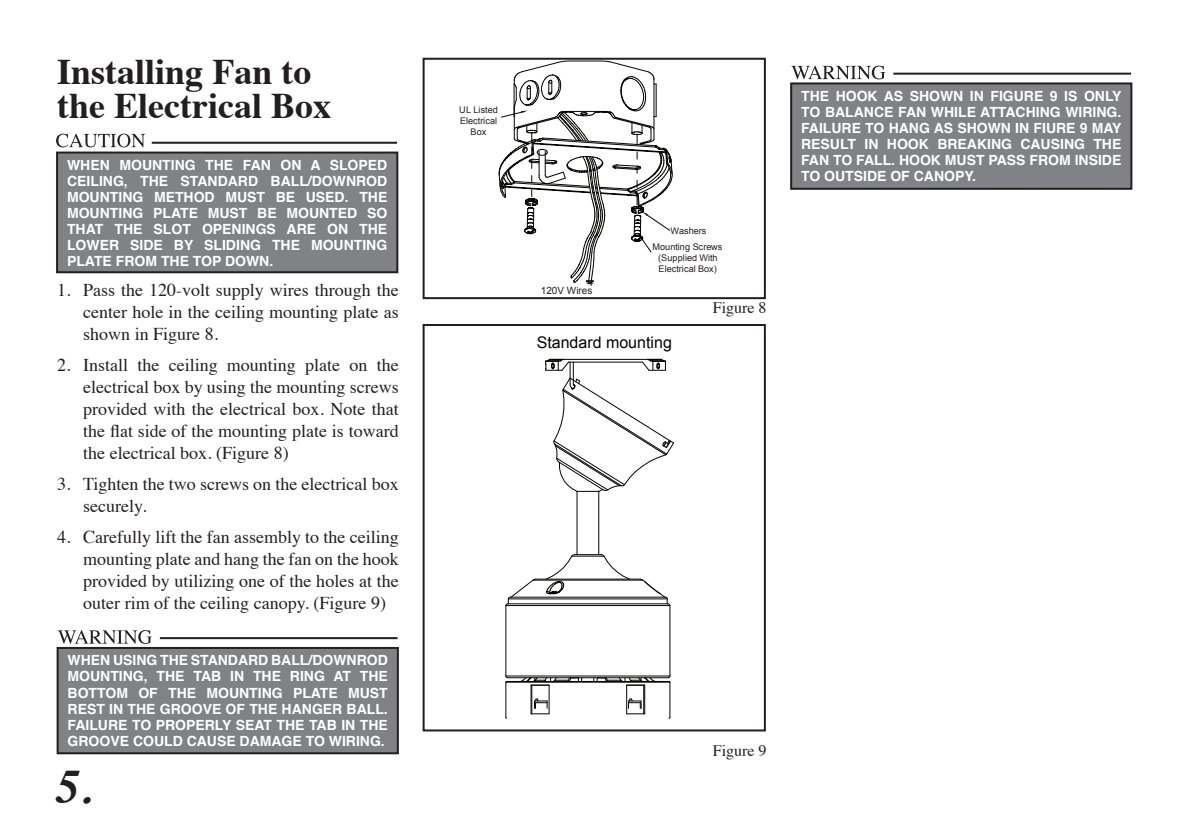
<style>
.page{position:relative;width:1190px;height:823px;background:#fff}
.page>*{position:absolute;margin:0;border:0;box-sizing:border-box;transform-origin:0 0}
.t1{font:italic 700 48px "Times";color:#231f20}
.t2{font:700 36px/34px "Times";color:#231f20}
.t3{font:18px/22px "Times";color:#231f20;text-align:justify}
.t4{font:16px "Arial";color:#040503}
.t5{font:16px "Times";color:#231f20}
.t6{font:700 14px/16px "Helvetica";color:#fff;text-align:justify}
.t7{font:10px "Arial";color:#231f20}
.t8{font:9.2px/11px "Arial";color:#231f20;text-align:center}
</style>
<div class="page">
<hr style="left:507px;top:677px;width:161px;height:1px;background:#040503">
<hr style="left:506px;top:680px;width:163px;height:1px;background:#040503">
<hr style="left:506px;top:681px;width:164px;height:1px;background:#040503">
<hr style="left:506px;top:675px;width:164px;height:1px;background:#040503">
<hr style="left:505px;top:682px;width:1px;height:35px;background:#040503">
<hr style="left:505px;top:605px;width:1px;height:70px;background:#040503">
<hr style="left:669px;top:682px;width:1px;height:35px;background:#040503">
<hr style="left:669px;top:605px;width:1px;height:70px;background:#040503">
<svg style="left:530px;top:578px;width:121px;height:136px"></svg>
<svg style="left:505px;top:578px;width:31px;height:28px"></svg>
<svg style="left:505px;top:675px;width:3px;height:7px"></svg>
<svg style="left:667px;top:675px;width:3px;height:7px"></svg>
<svg style="left:545px;top:358px;width:129px;height:248px"></svg>
<svg style="left:593px;top:676px;width:63px;height:37px"></svg>
<svg style="left:520px;top:676px;width:62px;height:37px"></svg>
<div style="left:422px;top:324px;width:344px;height:407px;border:2px solid #231f20"></div>
<div style="left:57px;top:152px;width:340px;height:120px;background:#808285"></div>
<div style="left:56px;top:151px;width:342px;height:122px;border:2px solid #231f20"></div>
<hr style="left:152px;top:142px;width:245px;height:2px;background:#231f20">
<svg style="left:56px;top:133px;width:89px;height:14px"></svg>
<svg style="left:498px;top:61px;width:174px;height:224px"></svg>
<div style="left:422px;top:58px;width:344px;height:241px;border:2px solid #231f20"></div>
<div style="left:58px;top:647px;width:340px;height:106px;background:#808285"></div>
<div style="left:57px;top:646px;width:342px;height:108px;border:2px solid #231f20"></div>
<svg style="left:58px;top:630px;width:94px;height:13px"></svg>
<hr style="left:160px;top:637px;width:237px;height:2px;background:#231f20">
<div style="left:791px;top:83px;width:340px;height:106px;background:#808285"></div>
<div style="left:790px;top:82px;width:342px;height:108px;border:2px solid #231f20"></div>
<svg style="left:791px;top:66px;width:94px;height:13px"></svg>
<hr style="left:893px;top:73px;width:238px;height:2px;background:#231f20">
<h2 class="t2" style="left:57px;top:51px;width:275px">Installing Fan to the Electrical Box</h2>
<p class="t6" style="left:67px;top:157px;width:322px">WHEN MOUNTING THE FAN ON A SLOPED CEILING, THE STANDARD BALL/DOWNROD MOUNTING METHOD MUST BE USED. THE MOUNTING PLATE MUST BE MOUNTED SO THAT THE SLOT OPENINGS ARE ON THE LOWER SIDE BY SLIDING THE MOUNTING PLATE FROM THE TOP DOWN.</p>
<p class="t3" style="left:83px;top:277px;width:317px;text-indent:-26px">1. Pass the 120-volt supply wires through the center hole in the ceiling mounting plate as shown in Figure 8.</p>
<p class="t3" style="left:83px;top:352px;width:317px;text-indent:-26px">2. Install the ceiling mounting plate on the electrical box by using the mounting screws provided with the electrical box. Note that the flat side of the mounting plate is toward the electrical box. (Figure 8)</p>
<p class="t3" style="left:83px;top:471px;width:317px;text-indent:-26px">3. Tighten the two screws on the electrical box securely.</p>
<p class="t3" style="left:83px;top:524px;width:317px;text-indent:-26px">4. Carefully lift the fan assembly to the ceiling mounting plate and hang the fan on the hook provided by utilizing one of the holes at the outer rim of the ceiling canopy. (Figure 9)</p>
<p class="t6" style="left:68px;top:652px;width:322px">WHEN USING THE STANDARD BALL/DOWNROD MOUNTING, THE TAB IN THE RING AT THE BOTTOM OF THE MOUNTING PLATE MUST REST IN THE GROOVE OF THE HANGER BALL.<br>FAILURE TO PROPERLY SEAT THE TAB IN THE GROOVE COULD CAUSE DAMAGE TO WIRING.</p>
<h1 class="t1" style="left:57px;top:741px;width:37px">5.</h1>
<p class="t8" style="left:459px;top:104px;width:40px">UL Listed<br>Electrical<br>Box</p>
<p class="t7" style="left:541px;top:284px;width:53px">120V Wires</p>
<p class="t8" style="left:652px;top:223px;width:71px;line-height:15.8px">Washers<br>Mounting Screws</p>
<p class="t8" style="left:658px;top:252px;width:61px;text-align:left">(Supplied With<br>Electrical Box)</p>
<p class="t5" style="left:713px;top:292px;width:55px">Figure 8</p>
<p class="t4" style="left:536px;top:332px;width:137px">Standard mounting</p>
<p class="t6" style="left:801px;top:88px;width:322px">THE HOOK AS SHOWN IN FIGURE 9 IS ONLY TO BALANCE FAN WHILE ATTACHING WIRING.<br>FAILURE TO HANG AS SHOWN IN FIURE 9 MAY RESULT IN HOOK BREAKING CAUSING THE FAN TO FALL. HOOK MUST PASS FROM INSIDE TO OUTSIDE OF CANOPY.</p>
<p class="t5" style="left:713px;top:735px;width:55px">Figure 9</p>
</div>
